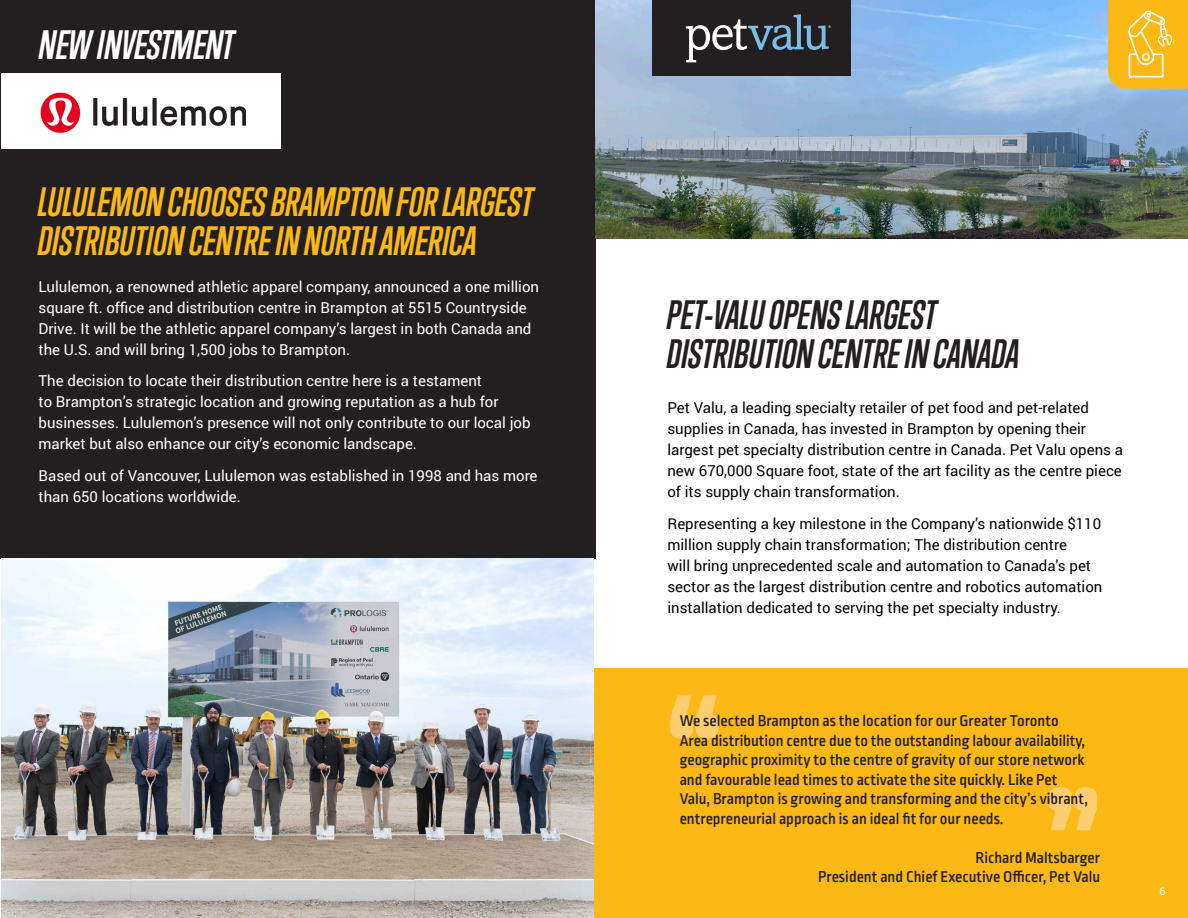
<style>
.page{position:relative;width:1188px;height:918px;background:#fff}
.page>*{position:absolute;margin:0;border:0;box-sizing:border-box;transform-origin:0 0}
.Heading_black{font:italic 700 37.5px/39px "Trump Gothic Pro";color:#fcb814}
.Heading_black-2{font:italic 700 37.5px/39px "Trump Gothic Pro";color:#231f20}
.t1{font:italic 700 37.5px "Trump Gothic Pro";letter-spacing:-.015em;color:#fff}
.Quote_to_the_right{font:500 16.5px/19.5px "Ropa Sans Pro";color:#231f20}
.Body_Copy_white{font:15px/21px "Roboto";color:#fff}
.Body_Copy_white-2{font:15px/21px "Roboto";color:#040503}
.t2{font:10.5px "Roboto";color:#fff}
</style>
<div class="page">
<div style="left:0;top:0;width:595px;height:559px;background:#231f20"></div>
<img style="left:1px;top:559px;width:593px;height:359px">
<div style="left:1px;top:74px;width:280px;height:75px;background:#fff"></div>
<div style="left:594px;top:668px;width:594px;height:250px;background:#fcb814"></div>
<img style="left:595px;top:0;width:593px;height:238px">
<svg style="left:670px;top:696px;width:49px;height:43px"></svg>
<svg style="left:1049px;top:787px;width:48px;height:43px"></svg>
<img style="left:40px;top:92px;width:205px;height:41px">
<div style="left:652px;top:0;width:198px;height:75px;background:#231f20"></div>
<svg style="left:686px;top:14px;width:145px;height:48px"></svg>
<svg style="left:1108px;top:0;width:80px;height:89px;background:#fabd2a"></svg>
<h1 class="t1" style="left:39px;top:22px;width:197px">NEW INVESTMENT</h1>
<p class="Heading_black" style="left:38px;top:182px;width:497px">LULULEMON CHOOSES BRAMPTON FOR LARGEST<br>DISTRIBUTION CENTRE IN NORTH AMERICA</p>
<p class="Body_Copy_white" style="left:39px;top:275px;width:502px">Lululemon, a renowned athletic apparel company, announced a one million square ft. office and distribution centre in Brampton at 5515 Countryside Drive. It will be the athletic apparel company’s largest in both Canada and the U.S. and will bring 1,500 jobs to Brampton.</p>
<p class="Body_Copy_white" style="left:39px;top:370px;width:494px">The decision to locate their distribution centre here is a testament<br>to Brampton’s strategic location and growing reputation as a hub for businesses. Lululemon’s presence will not only contribute to our local job market but also enhance our city’s economic landscape.</p>
<p class="Body_Copy_white" style="left:39px;top:465px;width:501px">Based out of Vancouver, Lululemon was established in 1998 and has more than 650 locations worldwide.</p>
<p class="Heading_black-2" style="left:667px;top:295px;width:354px">PET-VALU OPENS LARGEST<br>DISTRIBUTION CENTRE IN CANADA</p>
<p class="Body_Copy_white-2" style="left:667px;top:396px;width:457px">Pet Valu, a leading specialty retailer of pet food and pet-related supplies in Canada, has invested in Brampton by opening their largest pet specialty distribution centre in Canada. Pet Valu opens a new 670,000 Square foot, state of the art facility as the centre piece of its supply chain transformation.</p>
<p class="Body_Copy_white-2" style="left:667px;top:512px;width:437px">Representing a key milestone in the Company’s nationwide $110 million supply chain transformation; The distribution centre<br>will bring unprecedented scale and automation to Canada’s pet sector as the largest distribution centre and robotics automation installation dedicated to serving the pet specialty industry.</p>
<p class="Quote_to_the_right" style="left:680px;top:712px;width:410px">We selected Brampton as the location for our Greater Toronto Area distribution centre due to the outstanding labour availability, geographic proximity to the centre of gravity of our store network and favourable lead times to activate the site quickly. Like Pet Valu, Brampton is growing and transforming and the city’s vibrant, entrepreneurial approach is an ideal fit for our needs.</p>
<p class="Quote_to_the_right" style="left:818px;top:849px;width:284px;text-align:right">Richard Maltsbarger<br>President and Chief Executive Officer, Pet Valu</p>
<p class="t2" style="left:1160px;top:884px;width:7px">6</p>
</div>
